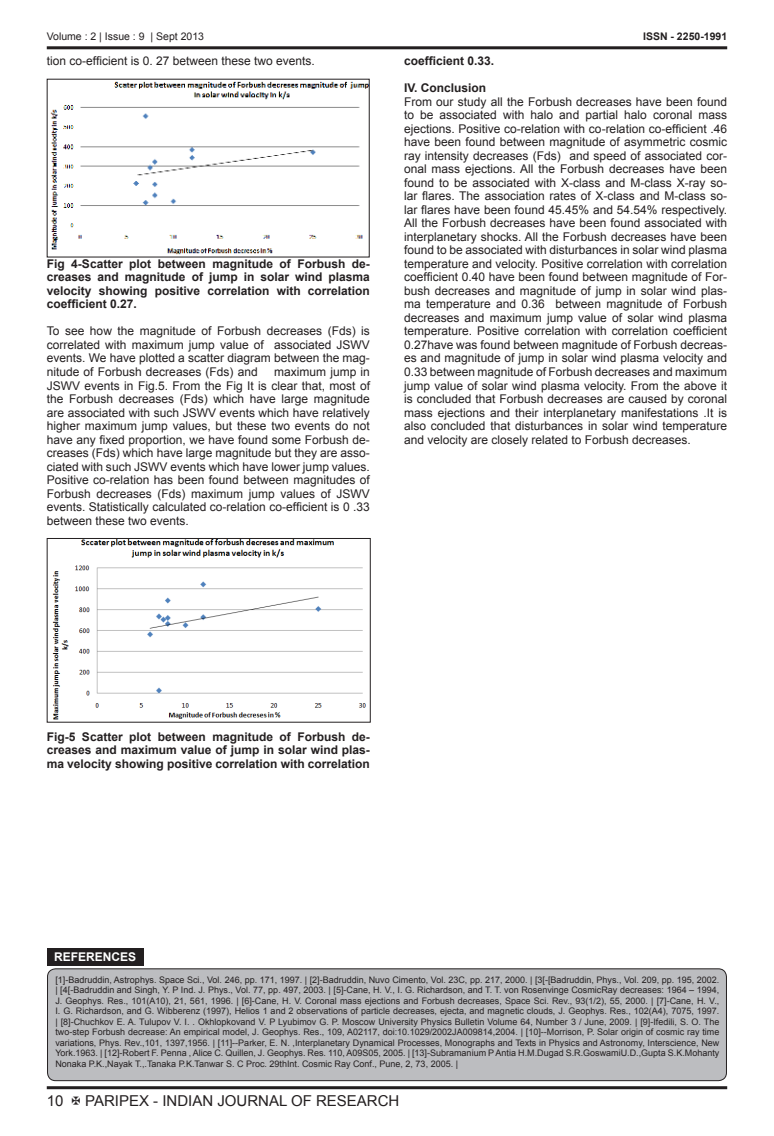
<style>
.page{position:relative;width:774px;height:1136px;background:#fff}
.page>*{position:absolute;margin:0;border:0;box-sizing:border-box;transform-origin:0 0}
.t1{font:15px "Arial";color:#231f20}
.t2{font:12px/13.5px "Arial";color:#231f20;text-align:justify}
.t3{font:700 12px/13.5px "Arial";color:#231f20;text-align:justify}
.t4{font:700 12px "Arial";color:#fff}
.t5{font:10.5px "Arial";color:#231f20}
.t6{font:700 10.5px "Arial";color:#231f20}
.t7{font:9px/10.5px "Arial";color:#231f20;text-align:justify}
</style>
<div class="page">
<hr style="left:47px;top:46px;width:680px;height:3px;background:#231f20">
<hr style="left:47px;top:1086px;width:680px;height:3px;background:#231f20">
<div style="left:48px;top:968px;width:678px;height:112px;background:#bcbdc0;border-radius:8px"></div>
<div style="left:47px;top:968px;width:680px;height:112px;border:1px solid #231f20;border-radius:8px"></div>
<div style="left:47px;top:948px;width:96px;height:17px;background:#231f20"></div>
<img style="left:50px;top:81px;width:318px;height:174px">
<img style="left:52px;top:540px;width:314px;height:180px">
<div style="left:47px;top:538px;width:324px;height:184px;border:1px solid #231f20"></div>
<p class="t5" style="left:47px;top:33px;width:159px">Volume : 2 | Issue : 9 | Sept 2013</p>
<p class="t6" style="left:643px;top:33px;width:86px">ISSN - 2250-1991</p>
<p class="t2" style="left:47px;top:54px;width:270px">tion co-efficient is 0. 27 between these two events.</p>
<p class="t3" style="left:47px;top:257px;width:325px">Fig 4-Scatter plot between magnitude of Forbush de&shy;creases and magnitude of jump in solar wind plasma velocity showing positive correlation with correlation coefficient 0.27.</p>
<p class="t2" style="left:47px;top:325px;width:325px">To see how the magnitude of Forbush decreases (Fds) is correlated with maximum jump value of associated JSWV events. We have plotted a scatter diagram between the mag&shy;nitude of Forbush decreases (Fds) and</p>
<p class="t2" style="left:47px;top:366px;width:325px;text-indent:227px">maximum jump in JSWV events in Fig.5. From the Fig It is clear that, most of the Forbush decreases (Fds) which have large magnitude are associated with such JSWV events which have relatively higher maximum jump values, but these two events do not have any fixed proportion, we have found some Forbush de&shy;creases (Fds) which have large magnitude but they are asso&shy;ciated with such JSWV events which have lower jump values.<br>Positive co-relation has been found between magnitudes of Forbush decreases (Fds) maximum jump values of JSWV events. Statistically calculated co-relation co-efficient is 0 .33 between these two events.</p>
<p class="t3" style="left:404px;top:55px;width:92px">coefficient 0.33.</p>
<p class="t3" style="left:404px;top:82px;width:84px">IV. Conclusion</p>
<p class="t2" style="left:404px;top:96px;width:325px">From our study all the Forbush decreases have been found to be associated with halo and partial halo coronal mass ejections. Positive co-relation with co-relation co-efficient .46 have been found between magnitude of asymmetric cosmic ray intensity decreases (Fds) and speed of associated cor&shy;onal mass ejections. All the Forbush decreases have been found to be associated with X-class and M-class X-ray so&shy;lar flares. The association rates of X-class and M-class so&shy;lar flares have been found 45.45% and 54.54% respectively.<br>All the Forbush decreases have been found associated with interplanetary shocks. All the Forbush decreases have been found to be associated with disturbances in solar wind plasma temperature and velocity. Positive correlation with correlation coefficient 0.40 have been found between magnitude of For&shy;bush decreases and magnitude of jump in solar wind plas&shy;ma temperature and 0.36 between magnitude of Forbush decreases and maximum jump value of solar wind plasma temperature. Positive correlation with correlation coefficient 0.27have was found between magnitude of Forbush decreas&shy;es and magnitude of jump in solar wind plasma velocity and 0.33 between magnitude of Forbush decreases and maximum jump value of solar wind plasma velocity. From the above it is concluded that Forbush decreases are caused by coronal mass ejections and their interplanetary manifestations .It is also concluded that disturbances in solar wind temperature and velocity are closely related to Forbush decreases.</p>
<p class="t3" style="left:47px;top:730px;width:325px">Fig-5 Scatter plot between magnitude of Forbush de&shy;creases and maximum value of jump in solar wind plas&shy;ma velocity showing positive correlation with correlation</p>
<p class="t4" style="left:54px;top:952px;width:84px">REFERENCES</p>
<p class="t7" style="left:55px;top:975px;width:665px">[1]-Badruddin, Astrophys. Space Sci., Vol. 246, pp. 171, 1997. | [2]-Badruddin, Nuvo Cimento, Vol. 23C, pp. 217, 2000. | [3[-[Badruddin, Phys., Vol. 209, pp. 195, 2002. | [4[-Badruddin and Singh, Y. P Ind. J. Phys., Vol. 77, pp. 497, 2003. | [5]-Cane, H. V., I. G. Richardson, and T. T. von Rosenvinge CosmicRay decreases: 1964 – 1994, J. Geophys. Res., 101(A10), 21, 561, 1996. | [6]-Cane, H. V. Coronal mass ejections and Forbush decreases, Space Sci. Rev., 93(1/2), 55, 2000. | [7]-Cane, H. V., I. G. Richardson, and G. Wibberenz (1997), Helios 1 and 2 observations of particle decreases, ejecta, and magnetic clouds, J. Geophys. Res., 102(A4), 7075, 1997. | [8]-Chuchkov E. A. Tulupov V. I. . Okhlopkovand V. P Lyubimov G. P. Moscow University Physics Bulletin Volume 64, Number 3 / June, 2009. | [9]-Ifedili, S. O. The two-step Forbush decrease: An empirical model, J. Geophys. Res., 109, A02117, doi:10.1029/2002JA009814,2004. | [10]--Morrison, P. Solar origin of cosmic ray time variations, Phys. Rev.,101, 1397,1956. | [11]--Parker, E. N. ,Interplanetary Dynamical Processes, Monographs and Texts in Physics and Astronomy, Interscience, New York.1963. | [12]-Robert F. Penna , Alice C. Quillen, J. Geophys. Res. 110, A09S05, 2005. | [13]-Subramanium P Antia H.M.Dugad S.R.GoswamiU.D.,Gupta S.K.Mohanty Nonaka P.K.,Nayak T.,.Tanaka P.K.Tanwar S. C Proc. 29thInt. Cosmic Ray Conf., Pune, 2, 73, 2005. |</p>
<p class="t1" style="left:47px;top:1094px;width:18px">10</p>
<p class="t1" style="left:85px;top:1094px;width:316px">PARIPEX - INDIAN JOURNAL OF RESEARCH</p>
</div>
